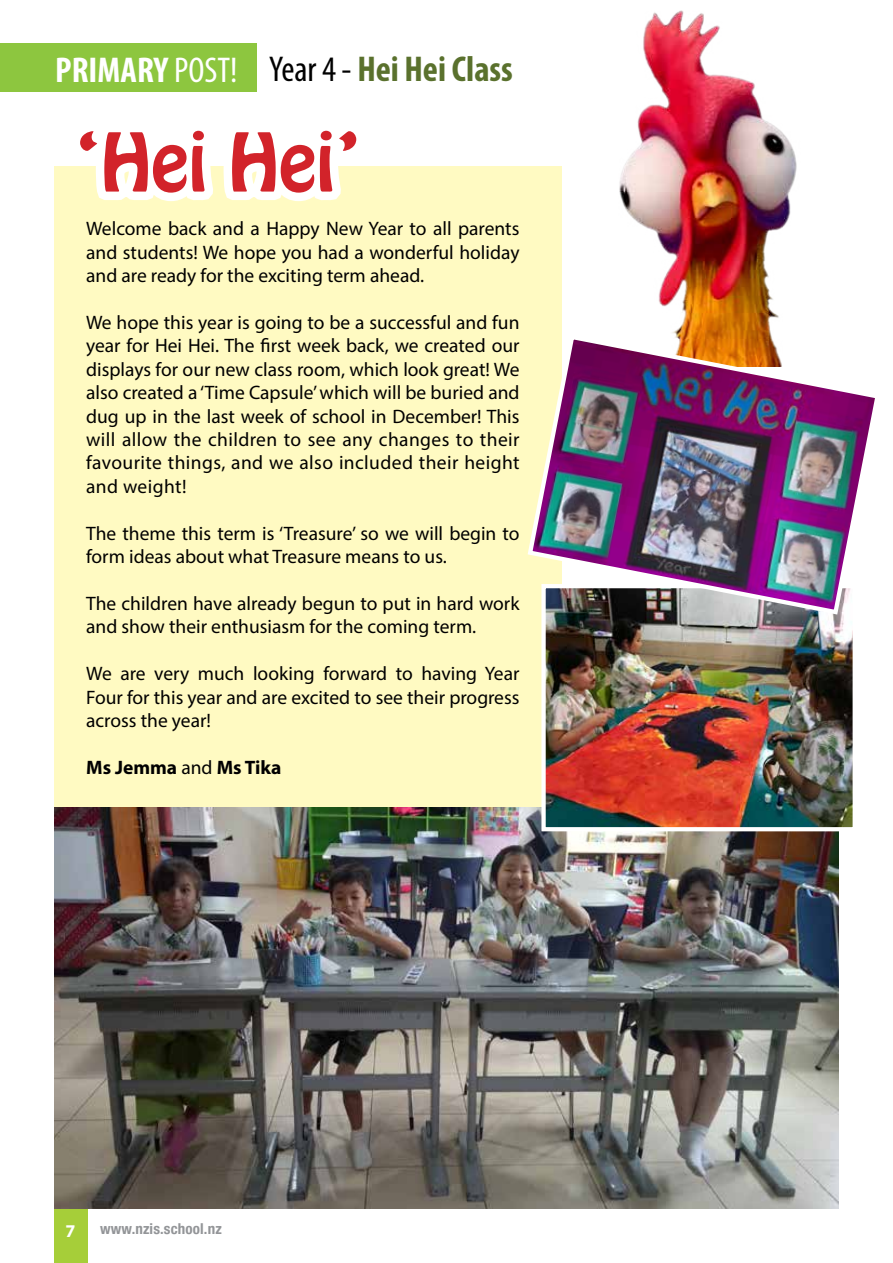
<style>
.page{position:relative;width:893px;height:1263px;background:#fff}
.page>*{position:absolute;margin:0;border:0;box-sizing:border-box;transform-origin:0 0}
.t1{font:71.25px "Hobo Std";color:#d2232a}
.t2{font:700 condensed 36px "Myriad Pro";color:#5a712d}
.t3{font:700 condensed 36px "Myriad Pro";color:#fff}
.t4{font:19.5px/23.4px "Myriad Pro";color:#000;text-align:justify}
.t5{font:700 19.5px "Myriad Pro";color:#000}
.t6{font:700 18px "Myriad Pro";color:#fff}
.t7{font:700 condensed 15px "Helvetica Neue";letter-spacing:.01em;color:#939598}
.s1{color:#fff}
.s2{font-weight:400;color:#fff}
.s3{font-weight:400;color:#000}
.s4{font-weight:400}
</style>
<div class="page">
<div style="left:54px;top:1209px;width:33px;height:54px;background:#a6ce39"></div>
<img style="left:619px;top:10px;width:178px;height:322px">
<img style="left:54px;top:806px;width:785px;height:403px">
<div style="left:54px;top:166px;width:507px;height:640px;background:#fffac2"></div>
<div style="left:0;top:44px;width:257px;height:48px;background:#8dc63f"></div>
<img style="left:546px;top:617px;width:306px;height:209px">
<div style="left:541px;top:584px;width:316px;height:247px;border:4px solid #fff"></div>
<svg style="left:96px;top:166px;width:245px;height:35px;background:#fffef8"></svg>
<img style="left:527px;top:332px;width:348px;height:285px">
<h2 class="t3" style="left:55px;top:47px;width:17px">PRIM</h2>
<h2 class="t2" style="left:121px;top:47px;width:394px"><span class="s1">ARY</span> <span class="s2">POST!</span> <span class="s3">Year 4 -</span> Hei Hei Class</h2>
<h1 class="t1" style="left:77px;top:113px;width:285px">‘Hei Hei’</h1>
<p class="t4" style="left:86px;top:217px;width:435px">Welcome back and a Happy New Year to all parents and students! We hope you had a wonderful holiday and are ready for the exciting term ahead.</p>
<p class="t4" style="left:86px;top:310px;width:435px">We hope this year is going to be a successful and fun year for Hei Hei. The first week back, we created our displays for our new class room, which look great! We also created a ‘Time Capsule’which will be buried and dug up in the last week of school in December! This will allow the children to see any changes to their favourite things, and we also included their height and weight!</p>
<p class="t4" style="left:86px;top:521px;width:435px">The theme this term is ‘Treasure’ so we will begin to form ideas about what Treasure means to us.</p>
<p class="t4" style="left:86px;top:591px;width:435px">The children have already begun to put in hard work and show their enthusiasm for the coming term.</p>
<p class="t4" style="left:86px;top:661px;width:435px">We are very much looking forward to having Year Four for this year and are excited to see their progress across the year!</p>
<p class="t5" style="left:86px;top:754px;width:197px">Ms Jemma <span class="s4">and</span> Ms Tika</p>
<p class="t6" style="left:66px;top:1219px;width:11px">7</p>
<p class="t7" style="left:100px;top:1216px;width:123px">www.nzis.school.nz</p>
</div>
